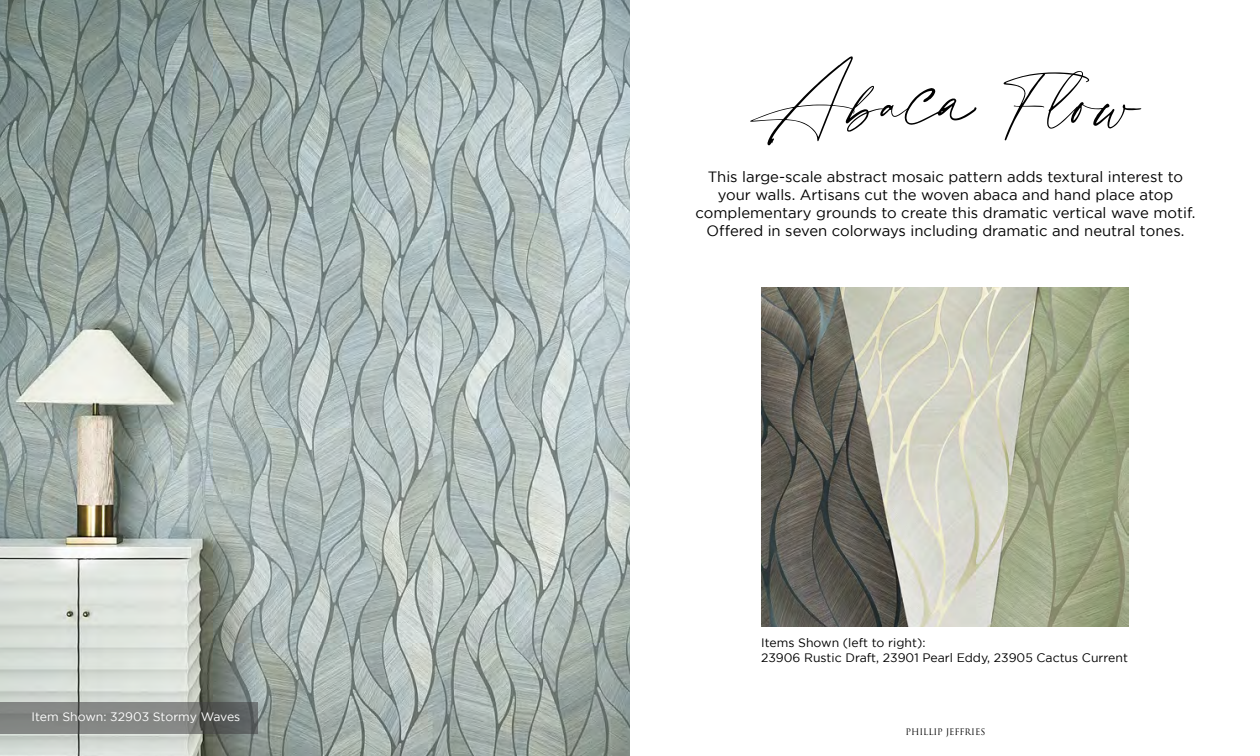
<style>
.page{position:relative;width:1260px;height:756px;background:#fff}
.page>*{position:absolute;margin:0;border:0;box-sizing:border-box;transform-origin:0 0}
.t1{font:73.5px "Blackstone";color:#000}
.t2{font:14.88px/17.8px "Gotham";color:#000;text-align:center}
.t3{font:12.25px/14.7px "Gotham";color:#000}
.t4{font:12.25px "Gotham";color:#fff}
.t5{font:8.75px "Trajan Pro 3";letter-spacing:-.005em;color:#000}
</style>
<div class="page">
<img style="left:0;top:0;width:630px;height:756px">
<svg style="left:0;top:703px;width:257px;height:31px;background:#787b79"></svg>
<img style="left:761px;top:287px;width:368px;height:340px">
<p class="t4" style="left:32px;top:710px;width:210px">Item Shown: 32903 Stormy Waves</p>
<h1 class="t1" style="left:747px;top:62px;width:402px">Abaca Flow</h1>
<p class="t2" style="left:696px;top:168px;width:502px">This large-scale abstract mosaic pattern adds textural interest to your walls. Artisans cut the woven abaca and hand place atop complementary grounds to create this dramatic vertical wave motif.<br>Offered in seven colorways including dramatic and neutral tones.</p>
<p class="t3" style="left:761px;top:635px;width:368px">Items Shown (left to right):<br>23906 Rustic Draft, 23901 Pearl Eddy, 23905 Cactus Current</p>
<p class="t5" style="left:906px;top:726px;width:81px">PHILLIP JEFFRIES</p>
</div>
